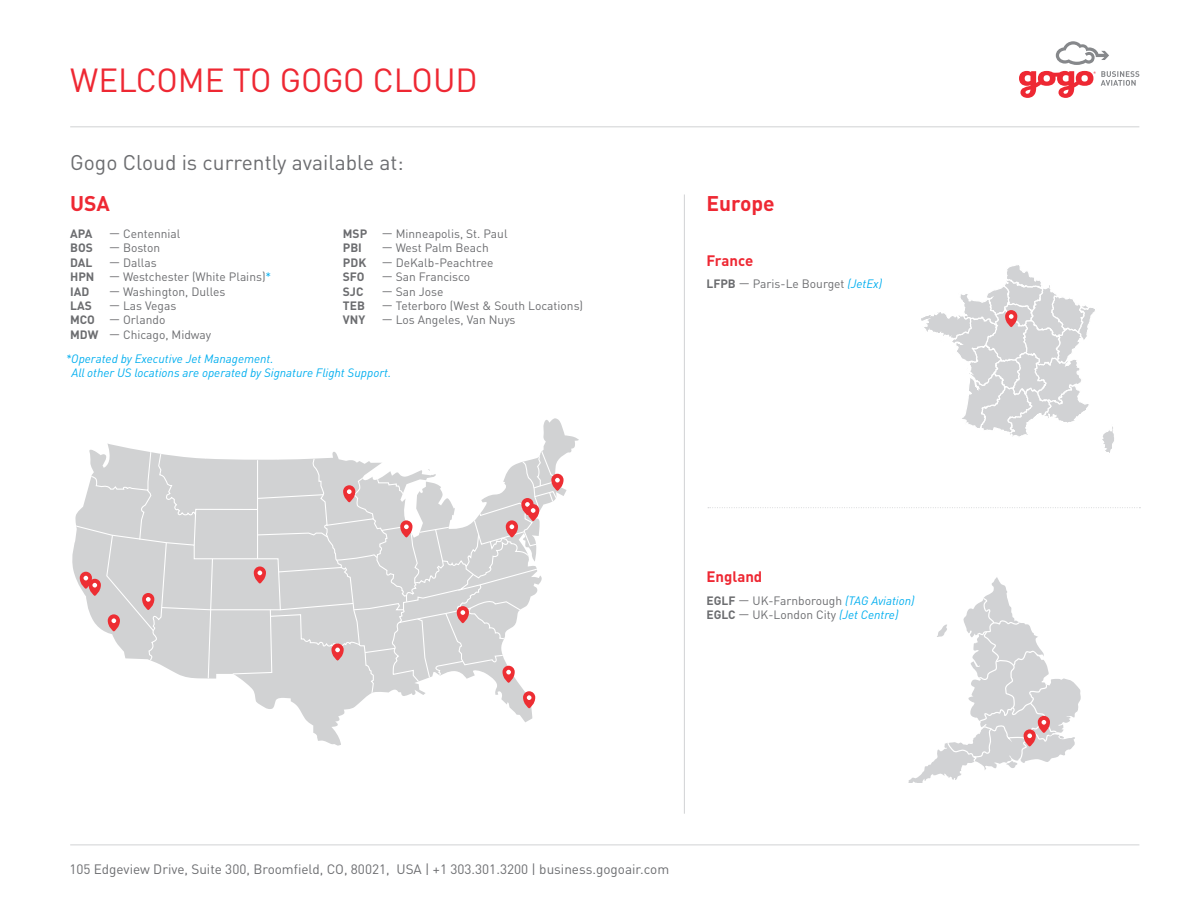
<style>
.page{position:relative;width:1188px;height:918px;background:#fff}
.page>*{position:absolute;margin:0;border:0;box-sizing:border-box;transform-origin:0 0}
.t1{font:33px "DIN Pro";letter-spacing:-.005em;color:#ee2833}
.t2{font:21px "DIN Pro";color:#6c6d70}
.t3{font:700 21px "DIN Pro";color:#ee2833}
.t4{font:700 15px "DIN Pro";color:#ee2833}
.t5{font:13.5px "DIN Pro";color:#6c6d70}
.t6{font:12px "DIN Pro";color:#6c6d70}
.t7{font:italic 12px/14.4px "DIN Pro";color:#00aeef}
.t8{font:700 12px "DIN Pro";color:#6c6d70}
.s1{font-weight:700}
.s2{color:#00aeef}
.s3{font-style:italic;color:#00aeef}
</style>
<div class="page">
<svg style="left:1019px;top:41px;width:120px;height:57px"></svg>
<hr style="left:70px;top:126px;width:1069px;height:1px;background:#d1d2d4">
<svg style="left:708px;top:507px;width:432px;height:1px"></svg>
<hr style="left:684px;top:195px;width:1px;height:619px;background:#d1d2d4">
<hr style="left:70px;top:845px;width:1069px;height:1px;background:#d1d2d4">
<svg style="left:266px;top:433px;width:313px;height:313px"></svg>
<svg style="left:72px;top:418px;width:492px;height:290px"></svg>
<svg style="left:921px;top:265px;width:193px;height:188px"></svg>
<svg style="left:908px;top:577px;width:173px;height:205px"></svg>
<p class="t1" style="left:70px;top:54px;width:409px">WELCOME TO GOGO CLOUD</p>
<p class="t2" style="left:70px;top:146px;width:335px">Gogo Cloud is currently available at:</p>
<p class="t3" style="left:70px;top:185px;width:41px">USA</p>
<p class="t3" style="left:706px;top:185px;width:70px">Europe</p>
<p class="t8" style="left:70px;top:224px;width:24px">APA</p>
<p class="t6" style="left:109px;top:224px;width:73px">— Centennial</p>
<p class="t8" style="left:70px;top:238px;width:24px">BOS</p>
<p class="t6" style="left:109px;top:239px;width:53px">— Boston</p>
<p class="t8" style="left:70px;top:253px;width:24px">DAL</p>
<p class="t6" style="left:109px;top:253px;width:49px">— Dallas</p>
<p class="t6" style="left:70px;top:267px;width:203px"><span class="s1">HPN</span> — Westchester (White Plains)<span class="s2">*</span></p>
<p class="t8" style="left:70px;top:281px;width:21px">IAD</p>
<p class="t6" style="left:109px;top:282px;width:118px">— Washington, Dulles</p>
<p class="t8" style="left:70px;top:296px;width:23px">LAS</p>
<p class="t6" style="left:109px;top:296px;width:69px">— Las Vegas</p>
<p class="t6" style="left:70px;top:311px;width:97px"><span class="s1">MCO</span> — Orlando</p>
<p class="t6" style="left:70px;top:325px;width:143px"><span class="s1">MDW</span> — Chicago, Midway</p>
<p class="t6" style="left:343px;top:224px;width:166px"><span class="s1">MSP</span> — Minneapolis, St. Paul</p>
<p class="t8" style="left:343px;top:238px;width:21px">PBI</p>
<p class="t6" style="left:382px;top:239px;width:109px">— West Palm Beach</p>
<p class="t8" style="left:343px;top:253px;width:25px">PDK</p>
<p class="t6" style="left:382px;top:253px;width:113px">— DeKalb-Peachtree</p>
<p class="t8" style="left:343px;top:267px;width:23px">SFO</p>
<p class="t6" style="left:382px;top:267px;width:90px">— San Francisco</p>
<p class="t8" style="left:343px;top:281px;width:22px">SJC</p>
<p class="t6" style="left:382px;top:282px;width:63px">— San Jose</p>
<p class="t8" style="left:343px;top:296px;width:24px">TEB</p>
<p class="t6" style="left:382px;top:296px;width:203px">— Teterboro (West &amp; South Locations)</p>
<p class="t8" style="left:343px;top:310px;width:24px">VNY</p>
<p class="t6" style="left:382px;top:311px;width:135px">— Los Angeles, Van Nuys</p>
<p class="t7" style="left:72px;top:350px;width:321px;text-indent:-6px">*Operated by Executive Jet Management.<br>All other US locations are operated by Signature Flight Support.</p>
<p class="t4" style="left:706px;top:248px;width:48px">France</p>
<p class="t6" style="left:706px;top:274px;width:177px"><span class="s1">LFPB</span> — Paris-Le Bourget <span class="s3">(JetEx)</span></p>
<p class="t4" style="left:706px;top:564px;width:57px">England</p>
<p class="t6" style="left:706px;top:591px;width:210px"><span class="s1">EGLF</span> — UK-Farnborough <span class="s3">(TAG Aviation)</span></p>
<p class="t6" style="left:706px;top:605px;width:193px"><span class="s1">EGLC</span> — UK-London City <span class="s3">(Jet Centre)</span></p>
<p class="t5" style="left:69px;top:859px;width:601px">105 Edgeview Drive, Suite 300, Broomfield, CO, 80021, USA | +1 303.301.3200 | business.gogoair.com</p>
</div>
